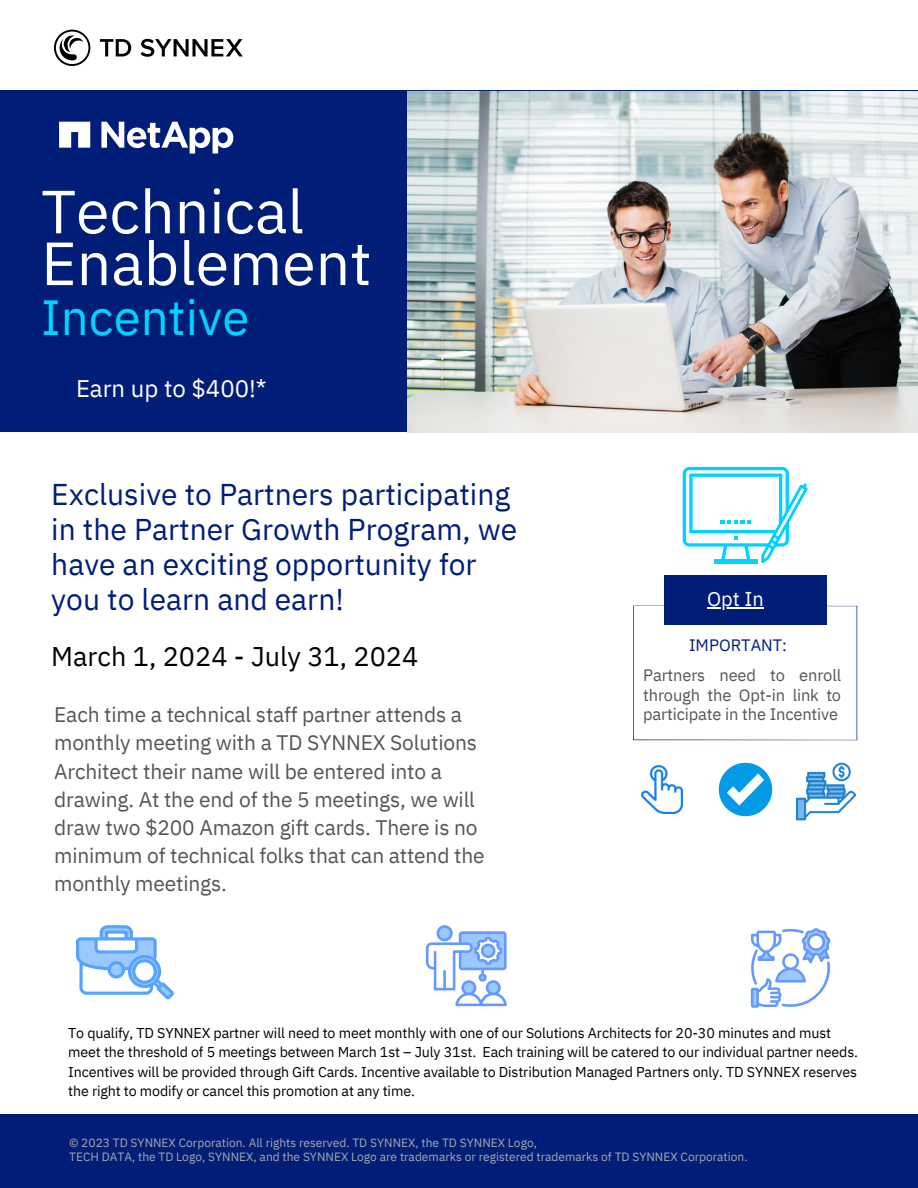
<style>
.page{position:relative;width:918px;height:1188px;background:#fff}
.page>*{position:absolute;margin:0;border:0;box-sizing:border-box;transform-origin:0 0}
.t1{font:60.9px/51.8px "IBM Plex Sans";color:#fff}
.t2{font:49.2px "IBM Plex Sans";color:#00d3ff}
.t3{font:30px/34.8px "IBM Plex Sans";color:#001e77}
.t4{font:27px "IBM Plex Sans";color:#000}
.t5{font:24px "IBM Plex Sans";color:#fff}
.t6{font:21px/28.2px "IBM Plex Sans";letter-spacing:-.01em;color:#54555a}
.t7{font:19.95px "IBM Plex Sans";color:#fff}
.t8{font:16.5px/19.2px "IBM Plex Sans";letter-spacing:-.01em;color:#54555a;text-align:justify}
.t9{font:16.5px "IBM Plex Sans";color:#001e77}
.t10{font:14.25px/19.2px "IBM Plex Sans";letter-spacing:-.01em;color:#000}
.t11{font:12px "IBM Plex Sans";color:#a2aaad}
</style>
<div class="page">
<div style="left:0;top:1115px;width:918px;height:73px;background:#001e77"></div>
<div style="left:0;top:91px;width:918px;height:341px;background:#001e77"></div>
<svg style="left:101px;top:122px;width:132px;height:32px"></svg>
<svg style="left:59px;top:122px;width:31px;height:26px"></svg>
<svg style="left:54px;top:30px;width:36px;height:36px"></svg>
<svg style="left:100px;top:39px;width:31px;height:17px"></svg>
<svg style="left:141px;top:39px;width:102px;height:18px"></svg>
<img style="left:796px;top:762px;width:60px;height:59px">
<img style="left:718px;top:762px;width:55px;height:55px">
<img style="left:642px;top:765px;width:40px;height:49px">
<svg style="left:633px;top:606px;width:224px;height:134px"></svg>
<div style="left:664px;top:575px;width:162px;height:50px;background:#001e77"></div>
<svg style="left:683px;top:467px;width:125px;height:96px"></svg>
<img style="left:407px;top:92px;width:511px;height:341px">
<svg style="left:426px;top:925px;width:81px;height:81px"></svg>
<svg style="left:751px;top:928px;width:80px;height:80px"></svg>
<svg style="left:76px;top:925px;width:98px;height:74px"></svg>
<hr style="left:707px;top:607px;width:57px;height:1px;background:#fff">
<h4 class="t1" style="left:41px;top:185px;width:332px">Technical<br>Enablement</h4>
<h4 class="t2" style="left:41px;top:284px;width:210px">Incentive</h4>
<p class="t5" style="left:76px;top:373px;width:192px">Earn up to $400!*</p>
<h5 class="t3" style="left:51px;top:476px;width:468px">Exclusive to Partners participating in the Partner Growth Program, we have an exciting opportunity for you to learn and earn!</h5>
<h6 class="t4" style="left:51px;top:638px;width:368px">March 1, 2024 - July 31, 2024</h6>
<p class="t6" style="left:54px;top:700px;width:432px">Each time a technical staff partner attends a monthly meeting with a TD SYNNEX Solutions Architect their name will be entered into a drawing. At the end of the 5 meetings, we will draw two $200 Amazon gift cards. There is no minimum of technical folks that can attend the monthly meetings.</p>
<p class="t7" style="left:707px;top:586px;width:58px">Opt In</p>
<p class="t9" style="left:689px;top:634px;width:100px">IMPORTANT:</p>
<p class="t8" style="left:643px;top:666px;width:200px">Partners need to enroll through the Opt-in link to participate in the Incentive</p>
<h4 class="t10" style="left:68px;top:1023px;width:791px">To qualify, TD SYNNEX partner will need to meet monthly with one of our Solutions Architects for 20-30 minutes and must meet the threshold of 5 meetings between March 1st – July 31st. Each training will be catered to our individual partner needs.<br>Incentives will be provided through Gift Cards. Incentive available to Distribution Managed Partners only. TD SYNNEX reserves the right to modify or cancel this promotion at any time.</h4>
<p class="t11" style="left:69px;top:1135px;width:469px">© 2023 TD SYNNEX Corporation. All rights reserved. TD SYNNEX, the TD SYNNEX Logo,</p>
<p class="t11" style="left:69px;top:1149px;width:680px">TECH DATA, the TD Logo, SYNNEX, and the SYNNEX Logo are trademarks or registered trademarks of TD SYNNEX Corporation.</p>
</div>
